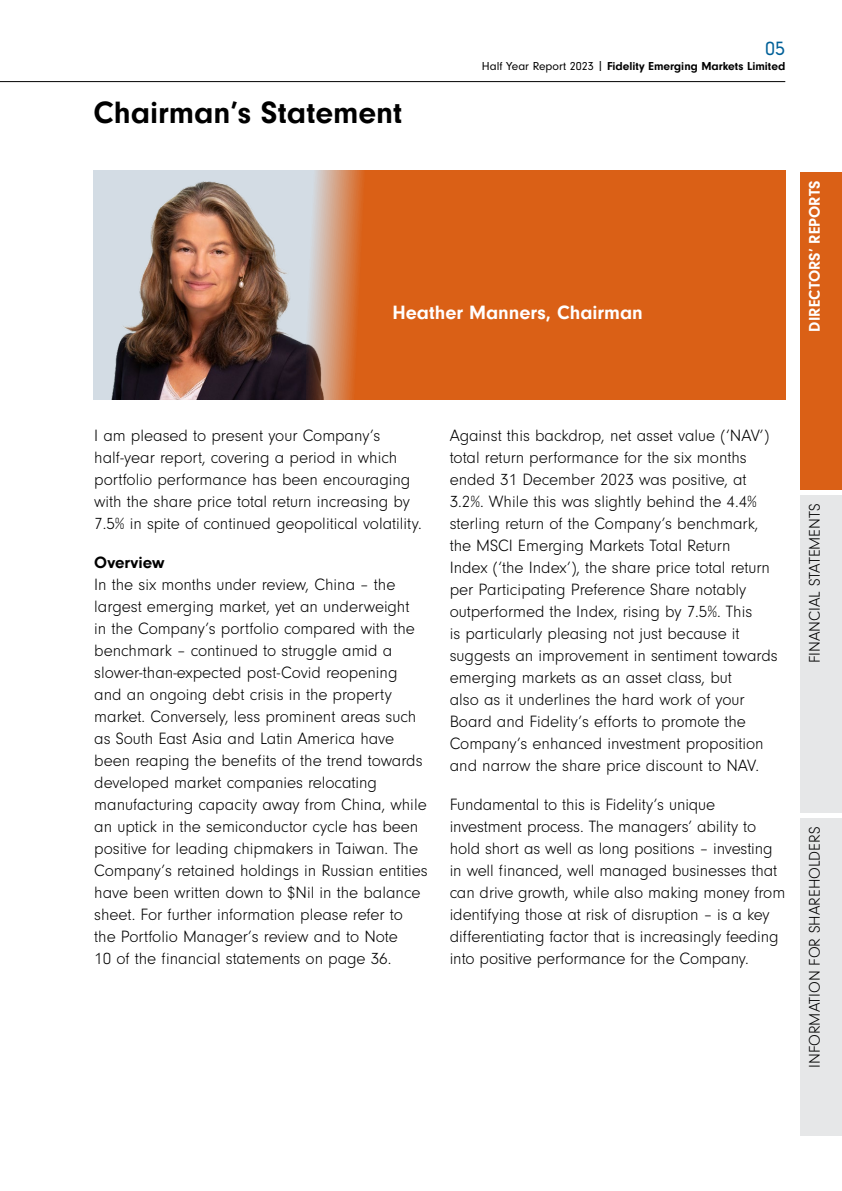
<style>
.page{position:relative;width:842px;height:1191px;background:#fff}
.page>*{position:absolute;margin:0;border:0;box-sizing:border-box;transform-origin:0 0}
.Main_Heading{font:700 32px "Neuzeit Gro";color:#000}
.Main_text{font:700 20px "Neuzeit Gro";color:#fff}
.t1{font:20px "Neuzeit Gro";color:#006098}
.Main_text-2{font:300 17px/22px "Neuzeit Gro";color:#000}
.Bold_head{font:700 17px "Neuzeit Gro";color:#000}
.t2{font:300 16px "Neuzeit Gro";color:#000}
.t3{font:700 16px "Neuzeit Gro";color:#fff}
.t4{font:700 12px "Neuzeit Gro";color:#000}
.s1{font-weight:400}
</style>
<div class="page">
<hr style="left:0;top:81px;width:785px;height:1px;background:#000">
<div style="left:801px;top:172px;width:41px;height:317px;background:#da6016"></div>
<div style="left:801px;top:495px;width:41px;height:317px;background:#e6e7e8"></div>
<div style="left:801px;top:818px;width:41px;height:318px;background:#e6e7e8"></div>
<div style="left:360px;top:170px;width:425px;height:229px;background:#da6016"></div>
<img style="left:94px;top:170px;width:212px;height:229px">
<svg style="left:306px;top:170px;width:57px;height:229px;background:#cc9575"></svg>
<p class="t1" style="left:765px;top:37px;width:21px">05</p>
<p class="Main_Heading" style="left:94px;top:95px;width:310px">Chairman’s Statement</p>
<p class="t4" style="left:482px;top:60px;width:305px"><span class="s1">Half Year Report 2023 |</span> Fidelity Emerging Markets Limited</p>
<p class="Main_text" style="left:392px;top:301px;width:252px">Heather Manners, Chairman</p>
<p class="t3" style="left:805px;top:331px;width:153px;rotate:-90deg">DIRECTORS’ REPORTS</p>
<p class="Main_text-2" style="left:94px;top:424px;width:329px">I am pleased to present your Company’s half-year report, covering a period in which portfolio performance has been encouraging with the share price total return increasing by 7.5% in spite of continued geopolitical volatility.</p>
<p class="Bold_head" style="left:94px;top:552px;width:72px">Overview</p>
<p class="Main_text-2" style="left:94px;top:573px;width:335px">In the six months under review, China – the largest emerging market, yet an underweight<br>in the Company’s portfolio compared with the benchmark – continued to struggle amid a slower-than-expected post-Covid reopening and an ongoing debt crisis in the property market. Conversely, less prominent areas such as South East Asia and Latin America have been reaping the benefits of the trend towards developed market companies relocating manufacturing capacity away from China, while an uptick in the semiconductor cycle has been positive for leading chipmakers in Taiwan. The Company’s retained holdings in Russian entities have been written down to $Nil in the balance sheet. For further information please refer to the Portfolio Manager’s review and to Note<br>10 of the financial statements on page 36.</p>
<p class="Main_text-2" style="left:450px;top:424px;width:330px">Against this backdrop, net asset value (‘NAV’) total return performance for the six months ended 31 December 2023 was positive, at 3.2%. While this was slightly behind the 4.4% sterling return of the Company’s benchmark, the MSCI Emerging Markets Total Return<br>Index (‘the Index’), the share price total return per Participating Preference Share notably outperformed the Index, rising by 7.5%. This<br>is particularly pleasing not just because it suggests an improvement in sentiment towards emerging markets as an asset class, but<br>also as it underlines the hard work of your Board and Fidelity’s efforts to promote the Company’s enhanced investment proposition and narrow the share price discount to NAV.</p>
<p class="Main_text-2" style="left:450px;top:793px;width:337px">Fundamental to this is Fidelity’s unique investment process. The managers’ ability to hold short as well as long positions – investing in well financed, well managed businesses that can drive growth, while also making money from identifying those at risk of disruption – is a key differentiating factor that is increasingly feeding into positive performance for the Company.</p>
<p class="t2" style="left:806px;top:663px;width:161px;rotate:-90deg">FINANCIAL STATEMENTS</p>
<p class="t2" style="left:806px;top:1067px;width:242px;rotate:-90deg">INFORMATION FOR SHAREHOLDERS</p>
</div>
